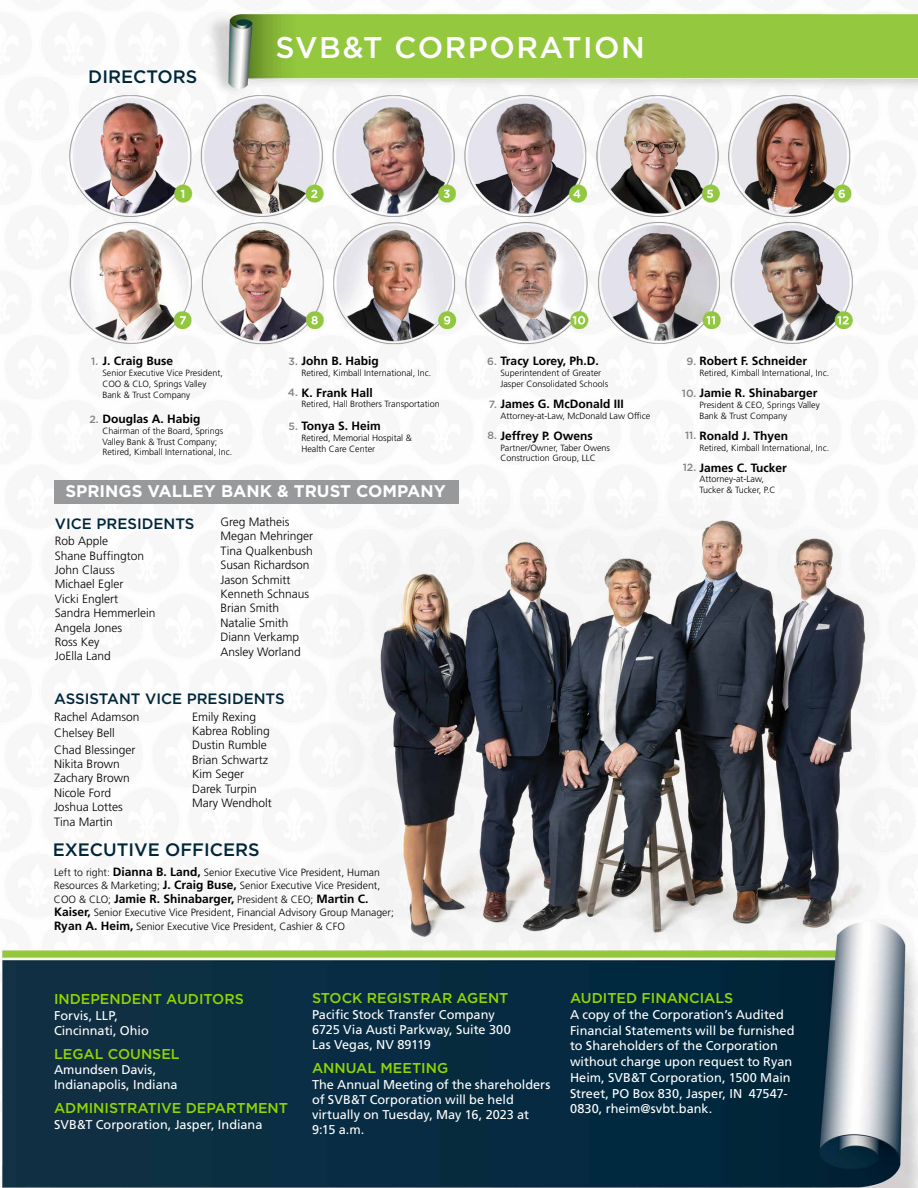
<style>
.page{position:relative;width:918px;height:1188px;background:#fff}
.page>*{position:absolute;margin:0;border:0;box-sizing:border-box;transform-origin:0 0}
.t1{font:500 30px "Gotham";letter-spacing:.05em;color:#fff}
.t2{font:500 18px "Gotham";color:#00263a}
.t3{font:700 16.8px "Gotham";color:#fff}
.t4{font:500 15px "Gotham";color:#00263a}
.t5{font:500 14.25px "Gotham";color:#93d500}
.t6{font:12.75px/15px "Frutiger";color:#fff}
.t7{font:300 12px/14.4px "Frutiger";color:#000}
.t8{font:700 12px "Frutiger";color:#000}
.t9{font:300 10.5px/13.5px "Frutiger";color:#000}
.t10{font:500 10.5px "Gotham";color:#808285}
.t11{font:300 9px/10.8px "Frutiger";color:#000}
.s1{font-weight:700;font-size:12px}
.s2{font-weight:300;font-size:10.5px}
</style>
<div class="page">
<img style="left:1px;top:0;width:917px;height:1188px">
<svg style="left:837px;top:316px;width:12px;height:8px"></svg>
<svg style="left:706px;top:316px;width:9px;height:8px"></svg>
<svg style="left:573px;top:316px;width:12px;height:9px"></svg>
<svg style="left:180px;top:316px;width:6px;height:8px"></svg>
<svg style="left:444px;top:316px;width:6px;height:9px"></svg>
<svg style="left:311px;top:316px;width:7px;height:9px"></svg>
<svg style="left:707px;top:190px;width:6px;height:8px"></svg>
<svg style="left:839px;top:190px;width:6px;height:8px"></svg>
<svg style="left:573px;top:190px;width:7px;height:8px"></svg>
<svg style="left:443px;top:190px;width:7px;height:8px"></svg>
<svg style="left:311px;top:190px;width:6px;height:8px"></svg>
<svg style="left:181px;top:190px;width:3px;height:8px"></svg>
<div style="left:54px;top:480px;width:404px;height:23px;background:#98999b"></div>
<h2 class="t2" style="left:88px;top:65px;width:110px">DIRECTORS</h2>
<h1 class="t1" style="left:275px;top:28px;width:371px">SVB&amp;T CORPORATION</h1>
<h3 class="t8" style="left:102px;top:354px;width:72px">J. Craig Buse</h3>
<p class="t11" style="left:102px;top:368px;width:122px">Senior Executive Vice President,<br>COO &amp; CLO, Springs Valley<br>Bank &amp; Trust Company</p>
<h3 class="t8" style="left:102px;top:412px;width:100px">Douglas A. Habig</h3>
<p class="t11" style="left:102px;top:425px;width:132px">Chairman of the Board, Springs<br>Valley Bank &amp; Trust Company;<br>Retired, Kimball International, Inc.</p>
<p class="t10" style="left:91px;top:354px;width:8px">1.</p>
<p class="t10" style="left:90px;top:412px;width:11px">2.</p>
<h3 class="t8" style="left:500px;top:354px;width:100px">Tracy Lorey, Ph.D.</h3>
<p class="t11" style="left:500px;top:368px;width:110px">Superintendent of Greater<br>Jasper Consolidated Schools</p>
<h3 class="t8" style="left:500px;top:397px;width:125px">James G. McDonald III</h3>
<p class="t11" style="left:500px;top:410px;width:151px">Attorney-at-Law, McDonald Law Office</p>
<h3 class="t8" style="left:500px;top:429px;width:94px">Jeffrey P. Owens</h3>
<p class="t11" style="left:500px;top:442px;width:111px">Partner/Owner, Taber Owens<br>Construction Group, LLC</p>
<h3 class="t8" style="left:301px;top:354px;width:79px">John B. Habig</h3>
<p class="t11" style="left:301px;top:367px;width:132px">Retired, Kimball International, Inc.</p>
<h3 class="t8" style="left:301px;top:385px;width:73px">K. Frank Hall</h3>
<p class="t11" style="left:301px;top:399px;width:140px">Retired, Hall Brothers Transportation</p>
<h3 class="t8" style="left:301px;top:419px;width:81px">Tonya S. Heim</h3>
<p class="t11" style="left:301px;top:433px;width:112px">Retired, Memorial Hospital &amp;<br>Health Care Center</p>
<p class="t10" style="left:289px;top:354px;width:11px">3.</p>
<p class="t10" style="left:487px;top:354px;width:11px">6.</p>
<p class="t10" style="left:489px;top:397px;width:10px">7.</p>
<p class="t10" style="left:487px;top:429px;width:11px">8.</p>
<p class="t10" style="left:288px;top:385px;width:11px">4.</p>
<p class="t10" style="left:289px;top:419px;width:11px">5.</p>
<h3 class="t3" style="left:65px;top:480px;width:382px">SPRINGS VALLEY BANK &amp; TRUST COMPANY</h3>
<h3 class="t4" style="left:55px;top:513px;width:141px">VICE PRESIDENTS</h3>
<h3 class="t7" style="left:55px;top:534px;width:102px">Rob Apple<br>Shane Buffington<br>John Clauss<br>Michael Egler<br>Vicki Englert<br>Sandra Hemmerlein<br>Angela Jones<br>Ross Key<br>JoElla Land</h3>
<h3 class="t7" style="left:220px;top:515px;width:94px">Greg Matheis<br>Megan Mehringer<br>Tina Qualkenbush<br>Susan Richardson<br>Jason Schmitt<br>Kenneth Schnaus<br>Brian Smith<br>Natalie Smith<br>Diann Verkamp<br>Ansley Worland</h3>
<h3 class="t4" style="left:54px;top:689px;width:232px">ASSISTANT VICE PRESIDENTS</h3>
<h3 class="t7" style="left:54px;top:708px;width:87px;line-height:16.5px">Rachel Adamson<br>Chelsey Bell<br>Chad Blessinger</h3>
<h3 class="t7" style="left:54px;top:757px;width:77px">Nikita Brown<br>Zachary Brown<br>Nicole Ford<br>Joshua Lottes<br>Tina Martin</h3>
<h3 class="t7" style="left:192px;top:709px;width:81px">Emily Rexing<br>Kabrea Robling<br>Dustin Rumble<br>Brian Schwartz<br>Kim Seger<br>Darek Turpin<br>Mary Wendholt</h3>
<h2 class="t2" style="left:53px;top:838px;width:208px">EXECUTIVE OFFICERS</h2>
<p class="t9" style="left:54px;top:866px;width:328px">Left to right: <span class="s1">Dianna B. Land,</span> Senior Executive Vice President, Human<br>Resources &amp; Marketing; <span class="s1">J. Craig Buse,</span> Senior Executive Vice President,</p>
<h3 class="t8" style="left:54px;top:892px;width:316px"><span class="s2">COO &amp; CLO;</span> Jamie R. Shinabarger, <span class="s2">President &amp; CEO;</span> Martin C.</h3>
<p class="t9" style="left:54px;top:906px;width:341px"><span class="s1">Kaiser,</span> Senior Executive Vice President, Financial Advisory Group Manager;<br><span class="s1">Ryan A. Heim,</span> Senior Executive Vice President, Cashier &amp; CFO</p>
<h3 class="t8" style="left:699px;top:354px;width:109px">Robert F. Schneider</h3>
<p class="t11" style="left:699px;top:368px;width:132px">Retired, Kimball International, Inc.</p>
<h3 class="t8" style="left:699px;top:386px;width:120px">Jamie R. Shinabarger</h3>
<p class="t11" style="left:699px;top:400px;width:122px">President &amp; CEO, Springs Valley<br>Bank &amp; Trust Company</p>
<h3 class="t8" style="left:699px;top:429px;width:90px">Ronald J. Thyen</h3>
<p class="t11" style="left:699px;top:442px;width:132px">Retired, Kimball International, Inc.</p>
<h3 class="t8" style="left:699px;top:460px;width:89px">James C. Tucker</h3>
<p class="t11" style="left:699px;top:474px;width:78px">Attorney-at-Law,<br>Tucker &amp; Tucker, P.C</p>
<p class="t10" style="left:687px;top:354px;width:11px">9.</p>
<p class="t10" style="left:682px;top:386px;width:16px">10.</p>
<p class="t10" style="left:685px;top:429px;width:13px">11.</p>
<p class="t10" style="left:683px;top:461px;width:15px">12.</p>
<h3 class="t5" style="left:54px;top:989px;width:191px">INDEPENDENT AUDITORS</h3>
<h3 class="t6" style="left:54px;top:1008px;width:96px">Forvis, LLP,<br>Cincinnati, Ohio</h3>
<h3 class="t5" style="left:54px;top:1044px;width:127px">LEGAL COUNSEL</h3>
<h3 class="t6" style="left:54px;top:1062px;width:125px">Amundsen Davis,<br>Indianapolis, Indiana</h3>
<h3 class="t5" style="left:54px;top:1099px;width:236px">ADMINISTRATIVE DEPARTMENT</h3>
<h3 class="t6" style="left:54px;top:1117px;width:210px">SVB&amp;T Corporation, Jasper, Indiana</h3>
<h3 class="t5" style="left:312px;top:989px;width:198px">STOCK REGISTRAR AGENT</h3>
<h3 class="t6" style="left:312px;top:1007px;width:200px">Pacific Stock Transfer Company<br>6725 Via Austi Parkway, Suite 300<br>Las Vegas, NV 89119</h3>
<h3 class="t5" style="left:312px;top:1059px;width:138px">ANNUAL MEETING</h3>
<h3 class="t6" style="left:312px;top:1077px;width:240px">The Annual Meeting of the shareholders of SVB&amp;T Corporation will be held virtually on Tuesday, May 16, 2023 at<br>9:15 a.m.</h3>
<h3 class="t5" style="left:570px;top:989px;width:165px">AUDITED FINANCIALS</h3>
<p class="t6" style="left:570px;top:1007px;width:226px;line-height:15.8px">A copy of the Corporation’s Audited Financial Statements will be furnished to Shareholders of the Corporation without charge upon request to Ryan Heim, SVB&amp;T Corporation, 1500 Main Street, PO Box 830, Jasper, IN 47547- 0830, rheim@svbt.bank.</p>
</div>
